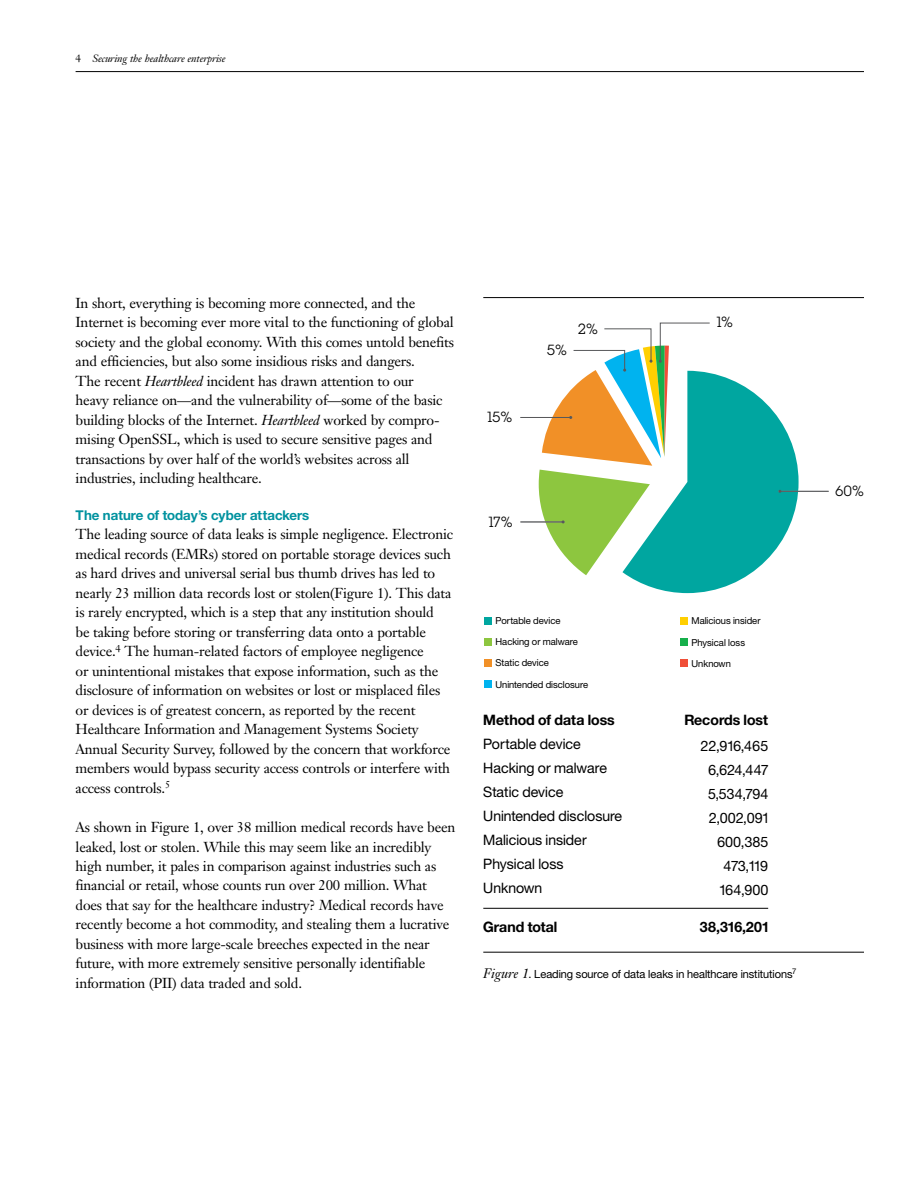
<style>
.page{position:relative;width:918px;height:1188px;background:#fff}
.page>*{position:absolute;margin:0;border:0;box-sizing:border-box;transform-origin:0 0}
.t1{font:14.4px/24px "Helv Neue Romanfor IBM";color:#000}
.t2{font:14.4px "Helv Neue Boldfor IBM";color:#000}
.t3{font:14.4px "Lubalin Bookfor IBM";color:#000}
.t4{font:14.25px/19.5px "Janson Text LT Pro";letter-spacing:-.015em;color:#000}
.t5{font:700 13.5px "Helv Neuefor IBM";color:#00929f}
.t6{font:11.25px "Helv Neuefor IBM";letter-spacing:-.005em;color:#000}
.t7{font:italic 10.5px "Janson Text LT Pro";letter-spacing:-.015em;color:#000}
.t8{font:9.6px "Helv Neue Romanfor IBM";color:#000}
.s1{font-style:normal}
.s2{font-style:italic}
.s3{font-family:"Janson Text LT Pro";font-style:italic;font-size:13.5px}
</style>
<div class="page">
<hr style="left:76px;top:71px;width:788px;height:1px;background:#000">
<hr style="left:483px;top:952px;width:381px;height:1px;background:#000">
<hr style="left:483px;top:297px;width:381px;height:1px;background:#000">
<div style="left:680px;top:660px;width:7px;height:7px;background:#f04e37"></div>
<div style="left:680px;top:639px;width:7px;height:7px;background:#16af4b"></div>
<div style="left:680px;top:618px;width:7px;height:7px;background:#ffcf01"></div>
<div style="left:484px;top:681px;width:7px;height:7px;background:#00b3ef"></div>
<div style="left:484px;top:660px;width:7px;height:7px;background:#f19027"></div>
<div style="left:484px;top:639px;width:7px;height:7px;background:#8dc63f"></div>
<div style="left:484px;top:618px;width:7px;height:7px;background:#00a6a0"></div>
<hr style="left:483px;top:908px;width:285px;height:1px;background:#000">
<hr style="left:780px;top:491px;width:49px;height:1px;background:#58595b">
<hr style="left:520px;top:417px;width:51px;height:1px;background:#58595b">
<hr style="left:520px;top:522px;width:43px;height:1px;background:#58595b">
<svg style="left:539px;top:322px;width:260px;height:271px"></svg>
<p class="t7" style="left:76px;top:52px;width:152px"><span class="s1">4</span> Securing the healthcare enterprise</p>
<p class="t4" style="left:76px;top:293px;width:380px">In short, everything is becoming more connected, and the Internet is becoming ever more vital to the functioning of global society and the global economy. With this comes untold benefits and efficiencies, but also some insidious risks and dangers.<br>The recent <span class="s2">Heartbleed</span> incident has drawn attention to our<br>heavy reliance on—and the vulnerability of—some of the basic building blocks of the Internet. <span class="s2">Heartbleed</span> worked by compro&shy;mising OpenSSL, which is used to secure sensitive pages and transactions by over half of the world’s websites across all industries, including healthcare.</p>
<h2 class="t5" style="left:76px;top:506px;width:235px">The nature of today’s cyber attackers</h2>
<p class="t4" style="left:76px;top:525px;width:379px">The leading source of data leaks is simple negligence. Electronic medical records (EMRs) stored on portable storage devices such as hard drives and universal serial bus thumb drives has led to nearly 23 million data records lost or stolen(Figure 1). This data is rarely encrypted, which is a step that any institution should<br>be taking before storing or transferring data onto a portable device.<sup>4</sup> The human-related factors of employee negligence<br>or unintentional mistakes that expose information, such as the disclosure of information on websites or lost or misplaced files or devices is of greatest concern, as reported by the recent Healthcare Information and Management Systems Society Annual Security Survey, followed by the concern that workforce members would bypass security access controls or interfere with access controls.<sup>5</sup></p>
<p class="t4" style="left:76px;top:817px;width:381px">As shown in Figure 1, over 38 million medical records have been leaked, lost or stolen. While this may seem like an incredibly high number, it pales in comparison against industries such as financial or retail, whose counts run over 200 million. What does that say for the healthcare industry? Medical records have recently become a hot commodity, and stealing them a lucrative business with more large-scale breeches expected in the near future, with more extremely sensitive personally identifiable information (PII) data traded and sold.</p>
<p class="t3" style="left:488px;top:407px;width:26px">15%</p>
<p class="t3" style="left:547px;top:341px;width:22px">5%</p>
<p class="t3" style="left:578px;top:319px;width:22px">2%</p>
<p class="t3" style="left:489px;top:512px;width:26px">17%</p>
<p class="t8" style="left:496px;top:615px;width:67px">Portable device</p>
<p class="t8" style="left:496px;top:636px;width:84px">Hacking or malware</p>
<p class="t8" style="left:496px;top:657px;width:55px">Static device</p>
<p class="t8" style="left:496px;top:678px;width:94px">Unintended disclosure</p>
<p class="t3" style="left:717px;top:313px;width:18px">1%</p>
<p class="t8" style="left:692px;top:615px;width:70px">Malicious insider</p>
<p class="t8" style="left:692px;top:636px;width:55px">Physical loss</p>
<p class="t8" style="left:692px;top:658px;width:41px">Unknown</p>
<p class="t2" style="left:483px;top:710px;width:133px">Method of data loss</p>
<p class="t1" style="left:483px;top:732px;width:141px">Portable device<br>Hacking or malware<br>Static device<br>Unintended disclosure<br>Malicious insider<br>Physical loss<br>Unknown</p>
<p class="t1" style="left:700px;top:733px;width:70px;text-align:right">22,916,465<br>6,624,447<br>5,534,794<br>2,002,091<br>600,385<br>473,119<br>164,900</p>
<p class="t2" style="left:684px;top:710px;width:85px">Records lost</p>
<p class="t2" style="left:483px;top:917px;width:76px">Grand total</p>
<p class="t2" style="left:699px;top:917px;width:70px">38,316,201</p>
<p class="t6" style="left:483px;top:967px;width:314px"><span class="s3">Figure 1</span>. Leading source of data leaks in healthcare institutions<sup>7</sup></p>
<p class="t3" style="left:835px;top:482px;width:30px">60%</p>
</div>
